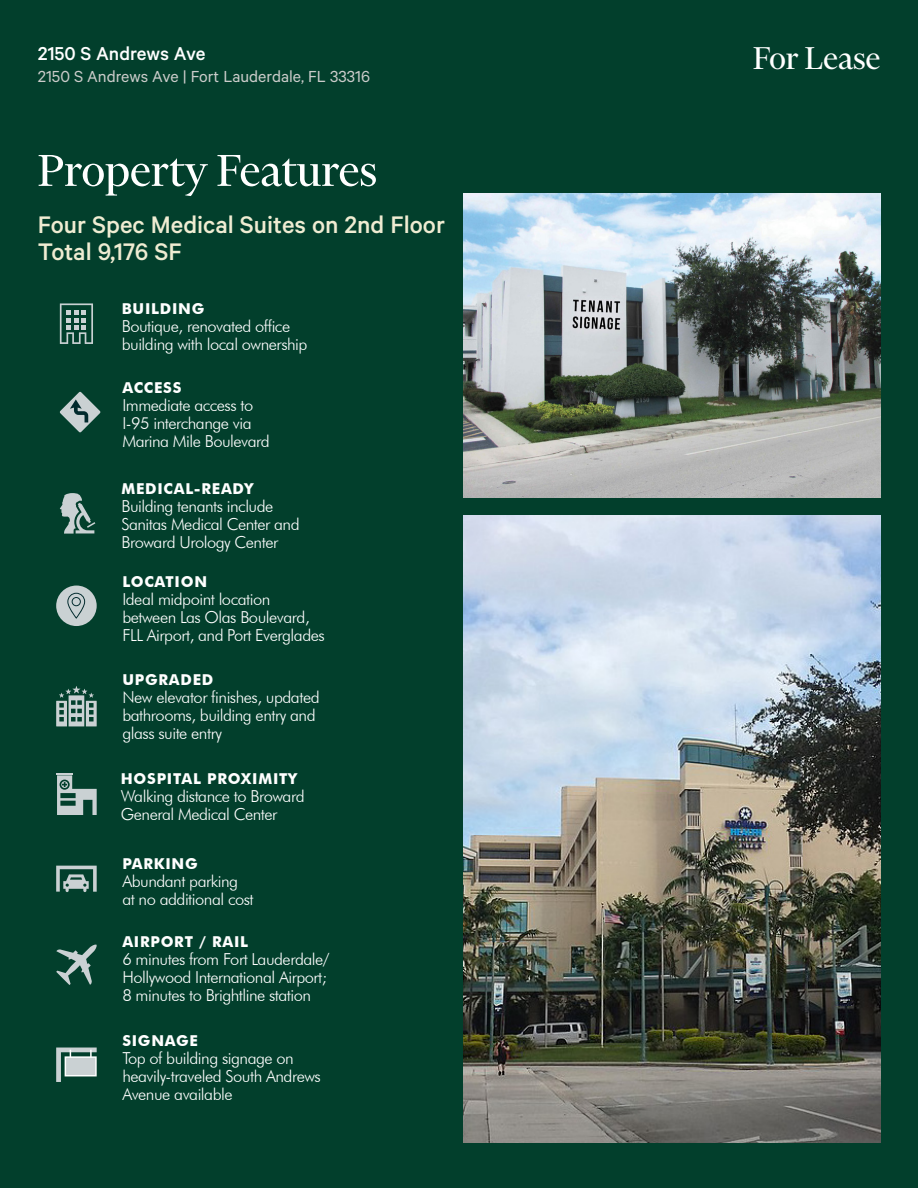
<style>
.page{position:relative;width:918px;height:1188px;background:#023f2c}
.page>*{position:absolute;margin:0;border:0;box-sizing:border-box;transform-origin:0 0}
.Heading_Small{font:51px "Financier Display";color:#fff}
.t1{font:36px "Financier Display";color:#fff}
.Subheading_Small{font:500 27px/27px "Calibre";color:#efecd2}
.t2{font:500 21px "Calibre";color:#fff}
.t3{font:18px "Calibre";color:#cbccca}
.t4{font:300 16.5px/18px "Futura BT";letter-spacing:-.03em;color:#fff}
.Heading{font:700 15px "Futura BT";letter-spacing:.05em;color:#fff}
</style>
<div class="page">
<img style="left:464px;top:193px;width:416px;height:304px">
<img style="left:464px;top:515px;width:416px;height:627px">
<svg style="left:56px;top:1048px;width:41px;height:34px"></svg>
<div style="left:56px;top:586px;width:41px;height:40px;background:#cad1d3;border-radius:50%"></div>
<svg style="left:67px;top:593px;width:18px;height:26px"></svg>
<svg style="left:56px;top:866px;width:41px;height:26px"></svg>
<svg style="left:56px;top:686px;width:41px;height:40px"></svg>
<svg style="left:56px;top:944px;width:41px;height:41px"></svg>
<svg style="left:60px;top:392px;width:40px;height:40px"></svg>
<svg style="left:60px;top:303px;width:33px;height:41px"></svg>
<svg style="left:60px;top:493px;width:35px;height:41px"></svg>
<svg style="left:56px;top:773px;width:41px;height:42px"></svg>
<p class="t2" style="left:38px;top:41px;width:169px">2150 S Andrews Ave</p>
<p class="t3" style="left:38px;top:66px;width:334px">2150 S Andrews Ave | Fort Lauderdale, FL 33316</p>
<p class="Heading_Small" style="left:38px;top:144px;width:341px">Property Features</p>
<p class="Subheading_Small" style="left:38px;top:211px;width:409px">Four Spec Medical Suites on 2nd Floor<br>Total 9,176 SF</p>
<p class="Heading" style="left:122px;top:299px;width:84px">BUILDING</p>
<p class="t4" style="left:122px;top:317px;width:187px">Boutique, renovated office building with local ownership</p>
<p class="Heading" style="left:122px;top:379px;width:61px">ACCESS</p>
<p class="t4" style="left:122px;top:396px;width:149px">Immediate access to<br>I-95 interchange via<br>Marina Mile Boulevard</p>
<p class="Heading" style="left:121px;top:480px;width:134px">MEDICAL-READY</p>
<p class="t4" style="left:121px;top:497px;width:180px">Building tenants include<br>Sanitas Medical Center and<br>Broward Urology Center</p>
<p class="Heading" style="left:122px;top:572px;width:86px">LOCATION</p>
<p class="t4" style="left:122px;top:590px;width:149px">Ideal midpoint location</p>
<p class="t4" style="left:122px;top:608px;width:189px">between Las Olas Boulevard,</p>
<p class="t4" style="left:122px;top:626px;width:204px">FLL Airport, and Port Everglades</p>
<p class="Heading" style="left:122px;top:670px;width:93px">UPGRADED</p>
<p class="t4" style="left:122px;top:688px;width:199px">New elevator finishes, updated bathrooms, building entry and glass suite entry</p>
<p class="Heading" style="left:121px;top:769px;width:178px">HOSPITAL PROXIMITY</p>
<p class="t4" style="left:121px;top:787px;width:185px">Walking distance to Broward<br>General Medical Center</p>
<p class="Heading" style="left:122px;top:854px;width:77px">PARKING</p>
<p class="t4" style="left:122px;top:872px;width:133px">Abundant parking at no additional cost</p>
<p class="Heading" style="left:122px;top:932px;width:127px">AIRPORT / RAIL</p>
<p class="t4" style="left:122px;top:950px;width:209px">6 minutes from Fort Lauderdale/<br>Hollywood International Airport;<br>8 minutes to Brightline station</p>
<p class="Heading" style="left:122px;top:1031px;width:77px">SIGNAGE</p>
<p class="t4" style="left:122px;top:1049px;width:200px">Top of building signage on heavily-traveled South Andrews<br>Avenue available</p>
<p class="t1" style="left:753px;top:40px;width:129px">For Lease</p>
</div>
